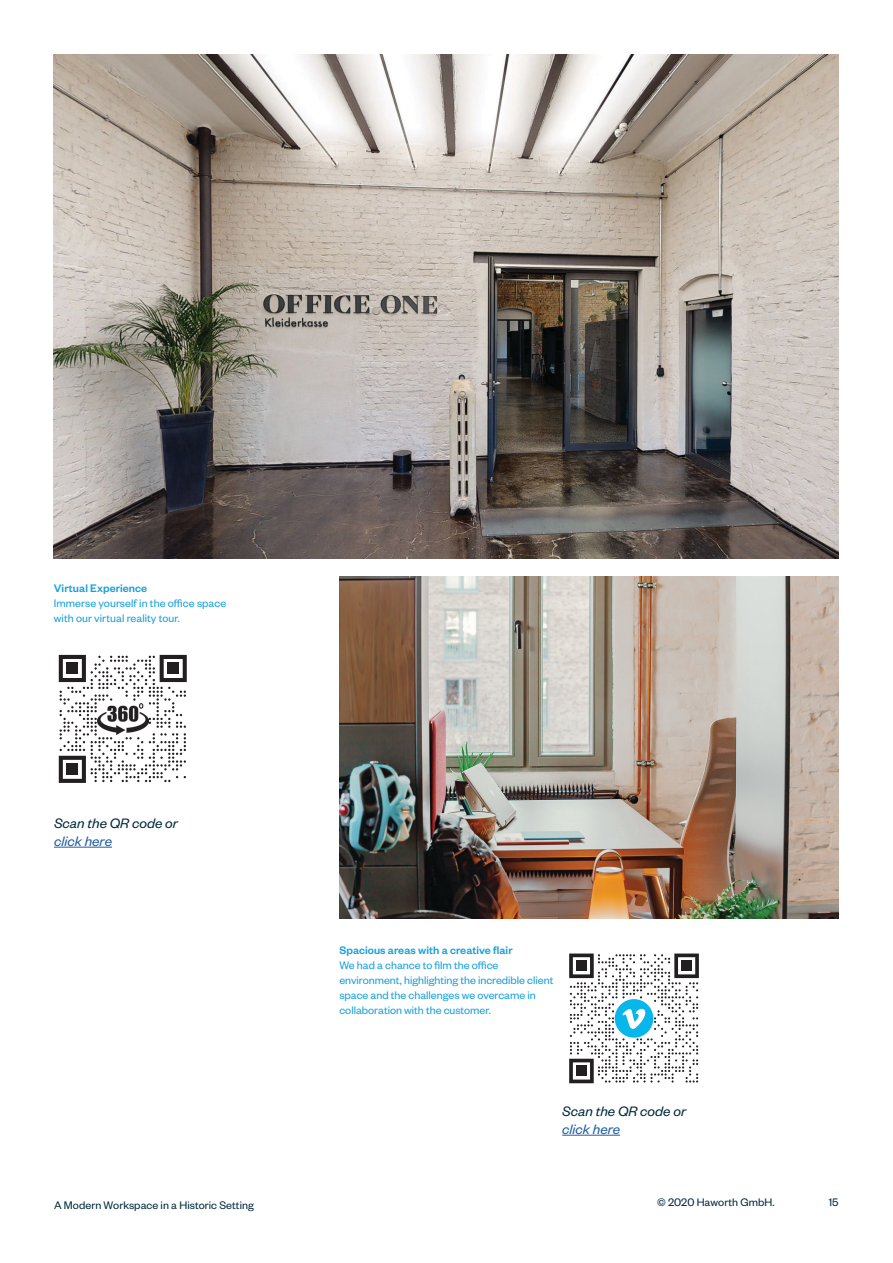
<style>
.page{position:relative;width:893px;height:1263px;background:#fff}
.page>*{position:absolute;margin:0;border:0;box-sizing:border-box;transform-origin:0 0}
.Founders_Standard_Te{font:italic 15px "Founders Grotesk";letter-spacing:.005em;color:#00293b}
.Founders_Standard_Te-2{font:italic 15px "Founders Grotesk";letter-spacing:.005em;color:#215e9f}
.Founders_Subtext_8_1{font:12px/15px "Founders Grotesk";color:#18a0db}
.Founders_Subtext_8_1-2{font:12px "Founders Grotesk";letter-spacing:.005em;color:#00293b}
.Founders_Subtext_8_1-3{font:500 12px "Founders Grotesk";letter-spacing:.005em;color:#18a0db}
</style>
<div class="page">
<svg style="left:59px;top:655px;width:128px;height:128px"></svg>
<div style="left:67px;top:663px;width:11px;height:11px;background:#231f20"></div>
<div style="left:167px;top:663px;width:12px;height:11px;background:#231f20"></div>
<div style="left:67px;top:763px;width:11px;height:12px;background:#231f20"></div>
<img style="left:98px;top:703px;width:50px;height:32px">
<img style="left:339px;top:576px;width:500px;height:342px">
<svg style="left:569px;top:953px;width:130px;height:130px"></svg>
<img style="left:54px;top:54px;width:785px;height:504px">
<hr style="left:54px;top:847px;width:58px;height:1px;background:#215e9f">
<hr style="left:562px;top:1135px;width:58px;height:1px;background:#215e9f">
<p class="Founders_Subtext_8_1-3" style="left:54px;top:580px;width:95px">Virtual Experience</p>
<p class="Founders_Subtext_8_1" style="left:54px;top:595px;width:174px">Immerse yourself in the office space with our virtual reality tour.</p>
<p class="Founders_Standard_Te" style="left:54px;top:814px;width:125px">Scan the QR code or</p>
<p class="Founders_Standard_Te-2" style="left:54px;top:832px;width:59px">click here</p>
<p class="Founders_Subtext_8_1-3" style="left:339px;top:943px;width:175px">Spacious areas with a creative flair</p>
<p class="Founders_Subtext_8_1" style="left:339px;top:957px;width:215px">We had a chance to film the office environment, highlighting the incredible client space and the challenges we overcame in collaboration with the customer.</p>
<p class="Founders_Standard_Te" style="left:562px;top:1102px;width:125px">Scan the QR code or</p>
<p class="Founders_Standard_Te-2" style="left:562px;top:1120px;width:59px">click here</p>
<p class="Founders_Subtext_8_1-2" style="left:54px;top:1198px;width:201px">A Modern Workspace in a Historic Setting</p>
<p class="Founders_Subtext_8_1-2" style="left:657px;top:1195px;width:119px">© 2020 Haworth GmbH.</p>
<p class="Founders_Subtext_8_1-2" style="left:829px;top:1195px;width:11px">15</p>
</div>
